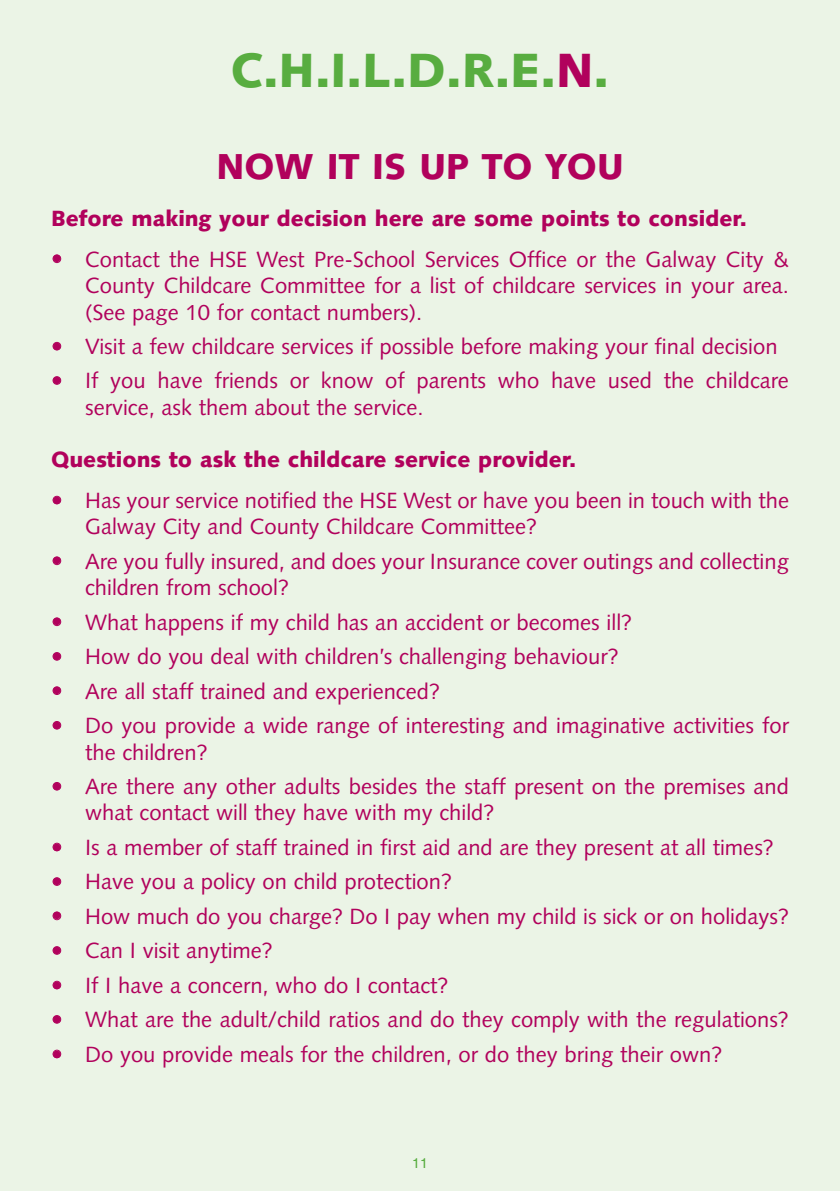
<style>
.page{position:relative;width:840px;height:1191px;background:#fff}
.page>*{position:absolute;margin:0;border:0;box-sizing:border-box;transform-origin:0 0}
.t1{font:900 48px "Syntax";color:#58ad40}
.t2{font:900 36px "Syntax";color:#b1015c}
.t3{font:22px/26.4px "Syntax";color:#b1015c}
.t4{font:900 22px "Syntax";color:#b1015c}
.t5{font:14px "Helvetica";color:#58ad40}
.s1{color:#b1015c}
</style>
<div class="page">
<div style="left:0;top:0;width:839px;height:1191px;background:#ebf4e6"></div>
<h1 class="t1" style="left:231px;top:51px;width:379px">C.H.I.L.D.R.E.<span class="s1">N</span>.</h1>
<h2 class="t2" style="left:216px;top:152px;width:408px">NOW IT IS UP TO YOU</h2>
<p class="t4" style="left:51px;top:210px;width:697px">Before making your decision here are some points to consider.</p>
<p class="t3" style="left:85px;top:248px;width:705px;text-align:justify;text-indent:-34px">• Contact the HSE West Pre-School Services Office or the Galway City &amp; County Childcare Committee for a list of childcare services in your area. (See page 10 for contact numbers).</p>
<p class="t3" style="left:51px;top:335px;width:727px">• Visit a few childcare services if possible before making your final decision</p>
<p class="t3" style="left:85px;top:369px;width:705px;text-indent:-34px">• If you have friends or know of parents who have used the childcare service, ask them about the service.</p>
<p class="t4" style="left:51px;top:451px;width:526px">Questions to ask the childcare service provider.</p>
<p class="t3" style="left:85px;top:489px;width:705px;text-indent:-34px">• Has your service notified the HSE West or have you been in touch with the<br>Galway City and County Childcare Committee?</p>
<p class="t3" style="left:85px;top:550px;width:705px;text-indent:-34px">• Are you fully insured, and does your Insurance cover outings and collecting children from school?</p>
<p class="t3" style="left:51px;top:611px;width:582px">• What happens if my child has an accident or becomes ill?</p>
<p class="t3" style="left:51px;top:645px;width:568px">• How do you deal with children’s challenging behaviour?</p>
<p class="t3" style="left:51px;top:680px;width:390px">• Are all staff trained and experienced?</p>
<p class="t3" style="left:85px;top:714px;width:705px;text-indent:-34px">• Do you provide a wide range of interesting and imaginative activities for the children?</p>
<p class="t3" style="left:85px;top:775px;width:705px;text-indent:-34px">• Are there any other adults besides the staff present on the premises and what contact will they have with my child?</p>
<p class="t3" style="left:51px;top:836px;width:723px">• Is a member of staff trained in first aid and are they present at all times?</p>
<p class="t3" style="left:51px;top:870px;width:402px">• Have you a policy on child protection?</p>
<p class="t3" style="left:51px;top:905px;width:738px">• How much do you charge? Do I pay when my child is sick or on holidays?</p>
<p class="t3" style="left:51px;top:939px;width:223px">• Can I visit anytime?</p>
<p class="t3" style="left:51px;top:974px;width:398px">• If I have a concern, who do I contact?</p>
<p class="t3" style="left:51px;top:1008px;width:738px">• What are the adult/child ratios and do they comply with the regulations?</p>
<p class="t3" style="left:51px;top:1042px;width:672px">• Do you provide meals for the children, or do they bring their own?</p>
<p class="t5" style="left:412px;top:1157px;width:17px">11</p>
</div>
